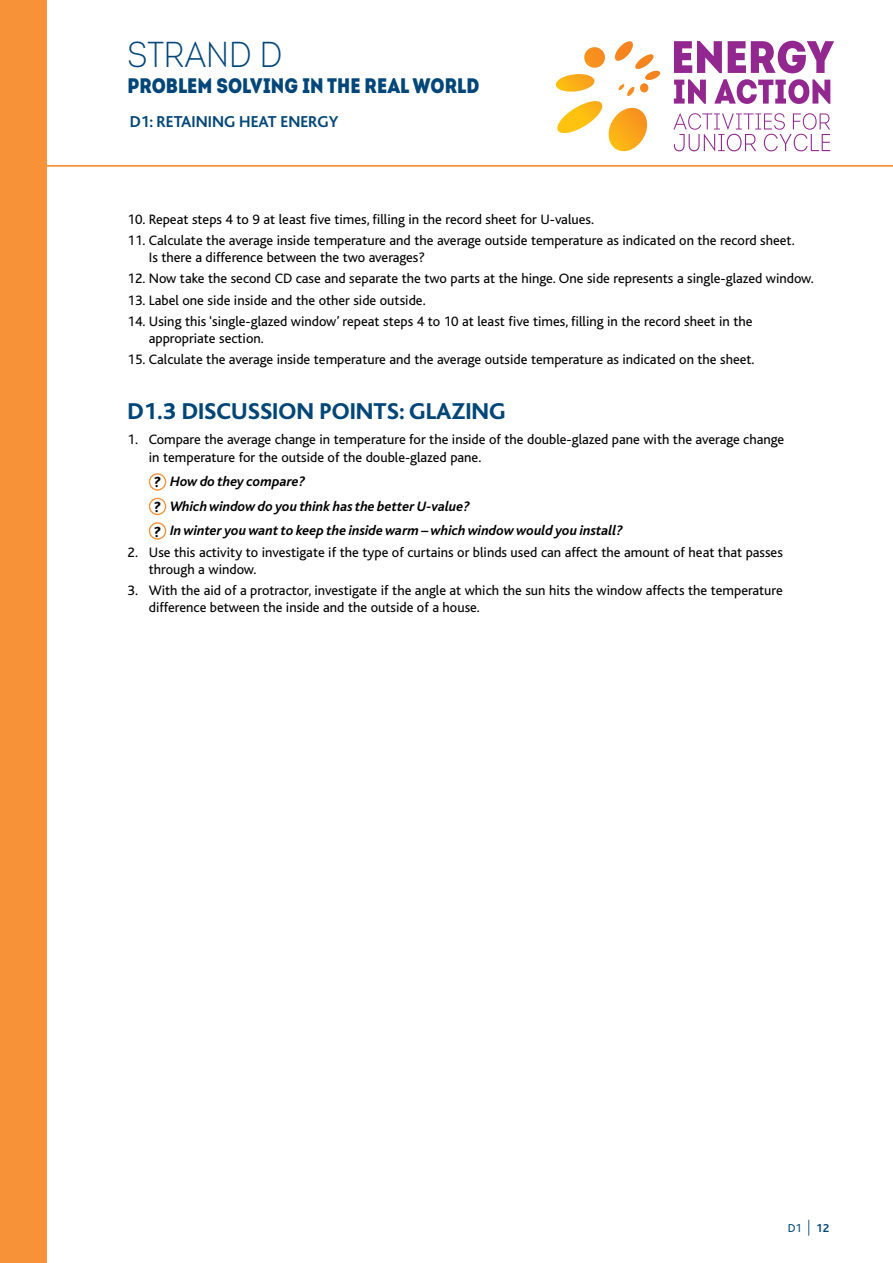
<style>
.page{position:relative;width:893px;height:1263px;background:#fff}
.page>*{position:absolute;margin:0;border:0;box-sizing:border-box;transform-origin:0 0}
.t1{font:36px "Intro Cond Light Free";color:#004678}
.t2{font:800 24px "Bliss";color:#004678}
.t3{font:21px "Intro Cond Black Free";color:#004678}
.t4{font:700 16.5px "Bliss";color:#004678}
.t5{font:14.25px/17.1px "Bliss";color:#000}
.t6{font:italic 700 14.25px/24.5px "Bliss";color:#000}
.t7{font:12px "Bliss";color:#004678}
.s1{font-weight:800;font-style:normal;font-size:15.15px}
.s2{font-weight:300;font-size:15.6px}
.s3{font-weight:700}
</style>
<div class="page">
<hr style="left:0;top:165px;width:893px;height:2px;background:#f79239">
<div style="left:0;top:0;width:47px;height:1263px;background:#f79239"></div>
<svg style="left:673px;top:113px;width:157px;height:38px"></svg>
<svg style="left:674px;top:41px;width:48px;height:32px"></svg>
<svg style="left:728px;top:41px;width:106px;height:32px"></svg>
<svg style="left:674px;top:79px;width:32px;height:25px"></svg>
<svg style="left:714px;top:79px;width:116px;height:25px"></svg>
<svg style="left:555px;top:41px;width:105px;height:111px"></svg>
<div style="left:149px;top:473px;width:17px;height:18px;border:1px solid #f79239;border-radius:50%"></div>
<div style="left:149px;top:498px;width:17px;height:17px;border:1px solid #f79239;border-radius:50%"></div>
<div style="left:149px;top:522px;width:17px;height:18px;border:1px solid #f79239;border-radius:50%"></div>
<h1 class="t1" style="left:128px;top:33px;width:156px">STRAND D</h1>
<h3 class="t3" style="left:128px;top:71px;width:353px">PROBLEM SOLVING IN THE REAL WORLD</h3>
<p class="t4" style="left:130px;top:113px;width:210px">D1: RETAINING HEAT ENERGY</p>
<p class="t5" style="left:128px;top:211px;width:468px">10. Repeat steps 4 to 9 at least five times, filling in the record sheet for U-values.</p>
<p class="t5" style="left:149px;top:232px;width:647px;text-indent:-21px">11. Calculate the average inside temperature and the average outside temperature as indicated on the record sheet.<br>Is there a difference between the two averages?</p>
<p class="t5" style="left:128px;top:270px;width:688px">12. Now take the second CD case and separate the two parts at the hinge. One side represents a single-glazed window.</p>
<p class="t5" style="left:128px;top:292px;width:300px">13. Label one side inside and the other side outside.</p>
<p class="t5" style="left:149px;top:313px;width:605px;text-indent:-21px">14. Using this ‘single-glazed window’ repeat steps 4 to 10 at least five times, filling in the record sheet in the appropriate section.</p>
<p class="t5" style="left:128px;top:351px;width:629px">15. Calculate the average inside temperature and the average outside temperature as indicated on the sheet.</p>
<h2 class="t2" style="left:128px;top:399px;width:380px">D1.3 DISCUSSION POINTS: GLAZING</h2>
<p class="t5" style="left:149px;top:432px;width:637px;text-indent:-21px">1. Compare the average change in temperature for the inside of the double-glazed pane with the average change in temperature for the outside of the double-glazed pane.</p>
<p class="t6" style="left:154px;top:470px;width:470px"><span class="s1">?</span> How do they compare?<br><span class="s1">?</span> Which window do you think has the better U-value?<br><span class="s1">?</span> In winter you want to keep the inside warm – which window would you install?</p>
<p class="t5" style="left:149px;top:544px;width:636px;text-indent:-21px">2. Use this activity to investigate if the type of curtains or blinds used can affect the amount of heat that passes through a window.</p>
<p class="t5" style="left:149px;top:582px;width:636px;text-indent:-21px">3. With the aid of a protractor, investigate if the angle at which the sun hits the window affects the temperature difference between the inside and the outside of a house.</p>
<p class="t7" style="left:788px;top:1221px;width:43px">D1 <span class="s2">|</span> <span class="s3">12</span></p>
</div>
